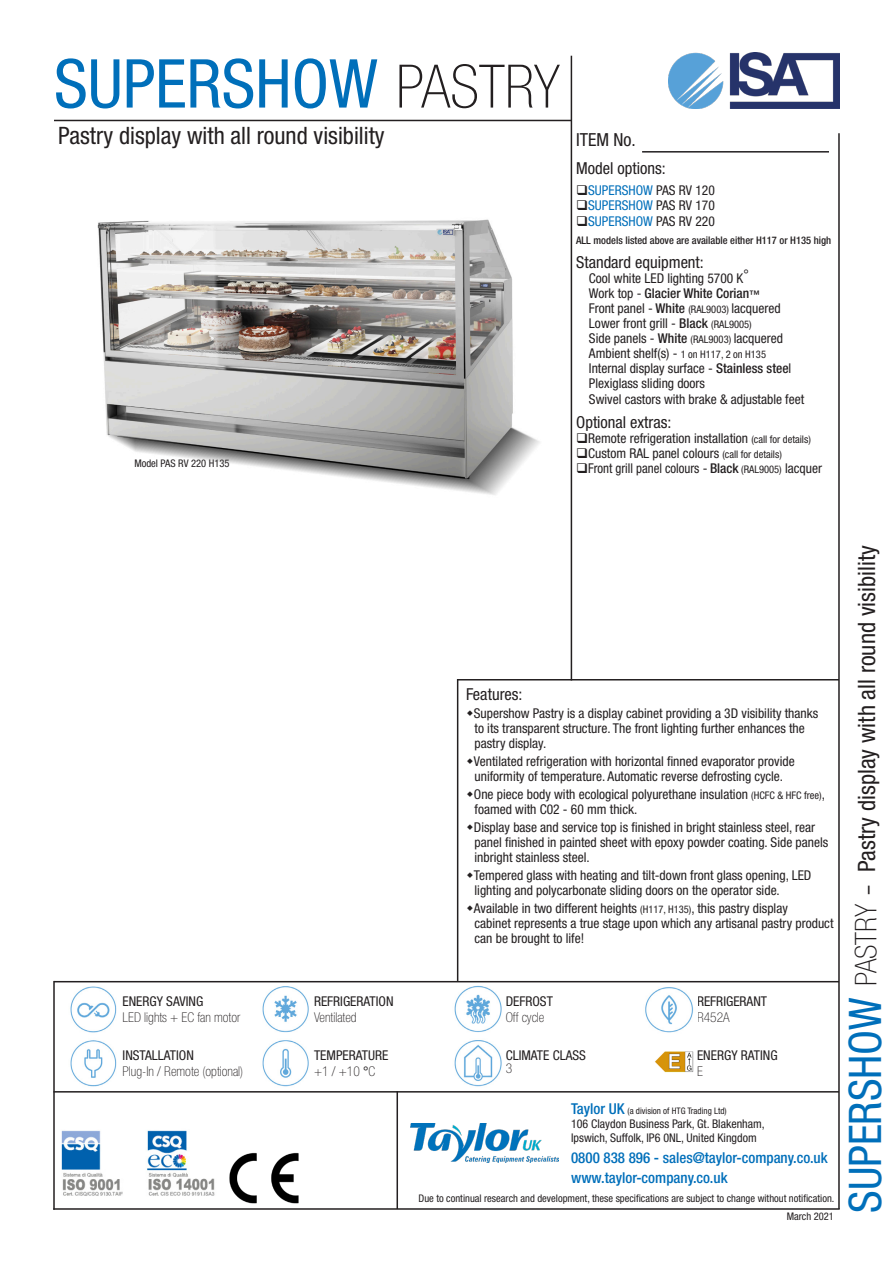
<style>
.page{position:relative;width:893px;height:1263px;background:#fff}
.page>*{position:absolute;margin:0;border:0;box-sizing:border-box;transform-origin:0 0}
.t1{font:condensed 67.5px "Helvetica Neue LT Std";color:#006fba}
.t2{font:condensed 24px "Helvetica Neue LT Std";color:#231f20}
.t3{font:condensed 18px "Helvetica Neue LT Std";color:#231f20}
.t4{font:condensed 16.5px "Helvetica Neue LT Std";color:#231f20}
.t5{font:500 condensed 15px "Helvetica Neue LT Std";color:#006fba}
.t6{font:condensed 13.5px/15px "Helvetica Neue LT Std";color:#231f20}
.t7{font:100 condensed 13.5px "Helvetica Neue LT Std";color:#231f20}
.t8{font:condensed 13.5px "Helvetica Neue LT Std";color:#006fba}
.t9{font:condensed 13.5px "Helvetica Neue LT Std";color:#231f20;scale:.95 1}
.t10{font:500 condensed 13.5px "Helvetica Neue LT Std";color:#231f20}
.t11{font:condensed 12px "Helvetica Neue LT Std";color:#231f20}
.t12{font:condensed 10.5px "Helvetica Neue LT Std";color:#231f20}
.t13{font:500 condensed 10.5px "Helvetica Neue LT Std";color:#231f20}
.t14{font:condensed 9px "Helvetica Neue LT Std";color:#231f20}
.s1{font-weight:100;font-size:60px;color:#231f20}
.s2{color:#231f20}
.s3{font-weight:400}
.s4{font-size:10.5px}
.s5{font-weight:500}
.s6{font-weight:500;font-size:15px;color:#006fba}
.s7{font-size:45px;color:#006fba}
.s8{font-weight:100;font-size:30px}
.s9{font-weight:100;font-size:45px}
</style>
<div class="page">
<img style="left:97px;top:219px;width:443px;height:276px">
<img style="left:669px;top:53px;width:170px;height:55px">
<hr style="left:642px;top:151px;width:187px;height:2px;background:#231f20">
<hr style="left:54px;top:120px;width:518px;height:1px;background:#231f20">
<hr style="left:458px;top:679px;width:381px;height:1px;background:#231f20">
<hr style="left:571px;top:56px;width:1px;height:624px;background:#231f20">
<hr style="left:838px;top:133px;width:2px;height:1076px;background:#231f20">
<hr style="left:457px;top:679px;width:1px;height:302px;background:#231f20">
<img style="left:229px;top:1152px;width:70px;height:52px">
<img style="left:453px;top:982px;width:52px;height:105px">
<img style="left:68px;top:982px;width:54px;height:105px">
<img style="left:260px;top:982px;width:54px;height:105px">
<img style="left:410px;top:1124px;width:149px;height:38px">
<img style="left:61px;top:1130px;width:154px;height:66px">
<hr style="left:54px;top:981px;width:785px;height:1px;background:#231f20">
<hr style="left:53px;top:1091px;width:786px;height:1px;background:#231f20">
<hr style="left:396px;top:1091px;width:2px;height:118px;background:#231f20">
<hr style="left:53px;top:981px;width:2px;height:229px;background:#231f20">
<hr style="left:53px;top:1208px;width:787px;height:2px;background:#231f20">
<img style="left:645px;top:987px;width:48px;height:46px">
<img style="left:655px;top:1051px;width:39px;height:21px">
<p class="t1" style="left:54px;top:45px;width:508px">SUPERSHOW <span class="s1">PASTRY</span></p>
<p class="t2" style="left:58px;top:122px;width:328px">Pastry display with all round visibility</p>
<p class="t12" style="left:134px;top:457px;width:97px">Model PAS RV 220 H135</p>
<p class="t3" style="left:576px;top:129px;width:61px">ITEM No.</p>
<p class="t4" style="left:576px;top:158px;width:91px">Model options:</p>
<p class="t8" style="left:576px;top:182px;width:140px"><span class="s2">❑</span>SUPERSHOW <span class="s2">PAS RV 120</span></p>
<p class="t8" style="left:576px;top:197px;width:140px"><span class="s2">❑</span>SUPERSHOW <span class="s2">PAS RV 170</span></p>
<p class="t8" style="left:576px;top:213px;width:140px"><span class="s2">❑</span>SUPERSHOW <span class="s2">PAS RV 220</span></p>
<p class="t13" style="left:576px;top:234px;width:256px">ALL models listed above are available either H117 or H135 high</p>
<p class="t4" style="left:576px;top:253px;width:129px">Standard equipment:</p>
<p class="t6" style="left:589px;top:271px;width:161px">Cool white LED lighting 5700 K°</p>
<p class="t10" style="left:589px;top:285px;width:172px"><span class="s3">Work top -</span> Glacier White Corian<span class="s4">™</span></p>
<p class="t6" style="left:589px;top:301px;width:193px">Front panel - <span class="s5">White</span> <span class="s4">(RAL9003)</span> lacquered</p>
<p class="t6" style="left:589px;top:316px;width:164px">Lower front grill - <span class="s5">Black</span> <span class="s4">(RAL9005)</span></p>
<p class="t6" style="left:589px;top:331px;width:196px">Side panels - <span class="s5">White</span> <span class="s4">(RAL9003)</span> lacquered</p>
<p class="t6" style="left:589px;top:346px;width:179px">Ambient shelf(s) - <span class="s4">1 on H117, 2 on H135</span></p>
<p class="t6" style="left:589px;top:361px;width:204px">Internal display surface - <span class="s5">Stainless stee</span>l</p>
<p class="t6" style="left:589px;top:376px;width:118px">Plexiglass sliding doors</p>
<p class="t6" style="left:589px;top:392px;width:217px">Swivel castors with brake &amp; adjustable feet</p>
<p class="t4" style="left:576px;top:413px;width:97px">Optional extras:</p>
<p class="t6" style="left:576px;top:431px;width:236px">❑Remote refrigeration installation <span class="s4">(call for details)</span></p>
<p class="t6" style="left:576px;top:446px;width:207px">❑Custom RAL panel colours <span class="s4">(call for details)</span></p>
<p class="t9" style="left:576px;top:461px;width:260px">❑Front grill panel colours - <span class="s5">Black</span> <span class="s4">(RAL9005)</span> lacquer</p>
<p class="t6" style="left:123px;top:993px;width:82px">ENERGY SAVING</p>
<p class="t7" style="left:123px;top:1009px;width:119px">LED lights + EC fan motor</p>
<p class="t6" style="left:123px;top:1047px;width:73px">INSTALLATION</p>
<p class="t7" style="left:123px;top:1064px;width:122px">Plug-In / Remote (optional)</p>
<p class="t6" style="left:314px;top:993px;width:81px">REFRIGERATION</p>
<p class="t7" style="left:314px;top:1009px;width:44px">Ventilated</p>
<p class="t6" style="left:314px;top:1047px;width:76px">TEMPERATURE</p>
<p class="t7" style="left:314px;top:1064px;width:63px">+1 / +10 <span class="s3">°</span>C</p>
<p class="t4" style="left:466px;top:684px;width:58px">Features:</p>
<p class="t6" style="left:474px;top:705px;width:346px">Supershow Pastry is a display cabinet providing a 3D visibility thanks</p>
<p class="t6" style="left:475px;top:720px;width:332px">to its transparent structure. The front lighting further enhances the pastry display.</p>
<p class="t6" style="left:474px;top:753px;width:322px">Ventilated refrigeration with horizontal finned evaporator provide</p>
<p class="t6" style="left:475px;top:768px;width:310px">uniformity of temperature. Automatic reverse defrosting cycle.</p>
<p class="t6" style="left:474px;top:786px;width:353px">One piece body with ecological polyurethane insulation <span class="s4">(HCFC &amp; HFC free)</span>,</p>
<p class="t6" style="left:475px;top:801px;width:164px">foamed with C02 - 60 mm thick.</p>
<p class="t6" style="left:474px;top:819px;width:343px">Display base and service top is finished in bright stainless steel, rear</p>
<p class="t6" style="left:475px;top:834px;width:355px">panel finished in painted sheet with epoxy powder coating. Side panels inbright stainless steel.</p>
<p class="t6" style="left:474px;top:867px;width:339px">Tempered glass with heating and tilt-down front glass opening, LED</p>
<p class="t6" style="left:475px;top:882px;width:307px">lighting and polycarbonate sliding doors on the operator side.</p>
<p class="t6" style="left:474px;top:900px;width:316px">Available in two different heights <span class="s4">(H117, H135)</span>, this pastry display</p>
<p class="t6" style="left:475px;top:915px;width:360px">cabinet represents a true stage upon which any artisanal pastry product can be brought to life!</p>
<p class="t6" style="left:506px;top:993px;width:49px">DEFROST</p>
<p class="t7" style="left:506px;top:1009px;width:40px">Off cycle</p>
<p class="t6" style="left:697px;top:993px;width:72px">REFRIGERANT</p>
<p class="t7" style="left:697px;top:1009px;width:34px">R452A</p>
<p class="t6" style="left:506px;top:1047px;width:82px">CLIMATE CLASS</p>
<p class="t7" style="left:506px;top:1061px;width:8px">3</p>
<p class="t6" style="left:697px;top:1047px;width:82px">ENERGY RATING</p>
<p class="t7" style="left:697px;top:1064px;width:7px">E</p>
<p class="t14" style="left:571px;top:1105px;width:157px"><span class="s6">Taylor UK</span> (a division of HTG Trading Ltd)</p>
<p class="t11" style="left:571px;top:1117px;width:195px">106 Claydon Business Park, Gt. Blakenham,</p>
<p class="t11" style="left:571px;top:1131px;width:187px">Ipswich, Suffolk, IP6 0NL, United Kingdom</p>
<p class="t5" style="left:571px;top:1149px;width:258px">0800 838 896 - sales@taylor-company.co.uk</p>
<p class="t5" style="left:571px;top:1169px;width:158px">www.taylor-company.co.uk</p>
<p class="t12" style="left:418px;top:1192px;width:417px">Due to continual research and development, these specifications are subject to change without notification.</p>
<p class="t12" style="left:787px;top:1211px;width:49px">March 2021</p>
<p class="t2" style="left:853px;top:1213px;width:669px;rotate:-90deg"><span class="s7">SUPERSHOW</span> <span class="s8">PASTRY</span> <span class="s9">-</span> Pastry display with all round visibility</p>
</div>
